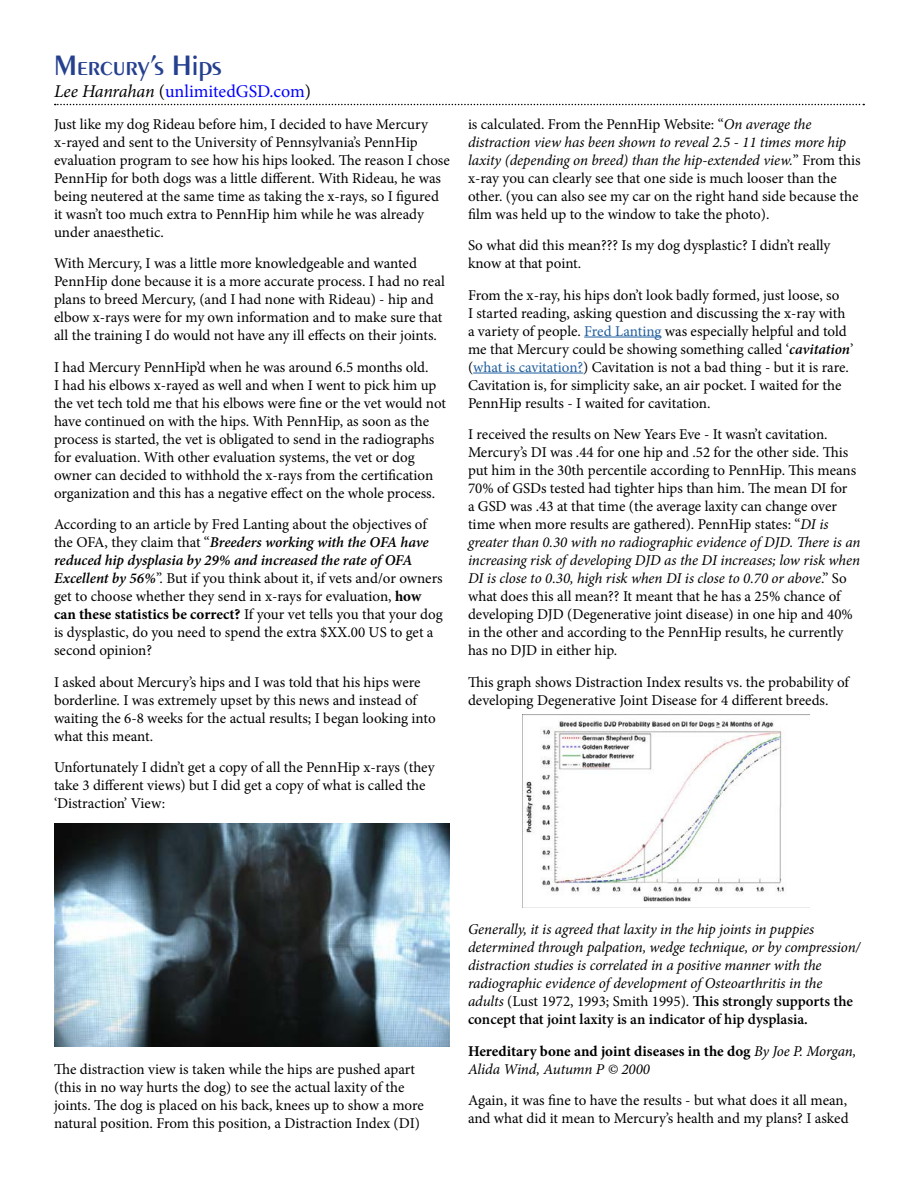
<style>
.page{position:relative;width:918px;height:1188px;background:#fff}
.page>*{position:absolute;margin:0;border:0;box-sizing:border-box;transform-origin:0 0}
.t1{font:600 30px "Peignot";color:#25408f}
.t2{font:18px "Minion Pro";color:#00f}
.t3{font:15px/18px "Minion Pro";color:#000}
.t4{font:italic 15px/18px "Minion Pro";letter-spacing:-.01em;color:#000}
.t5{font:700 15px/18px "Minion Pro";color:#000}
.s1{font-style:italic;color:#000}
.s2{color:#000}
.s3{font-weight:600;font-style:italic}
.s4{font-weight:700}
.s5{font-style:italic}
.s6{color:#215e9e}
.s7{font-style:normal}
.s8{font-weight:600;font-style:normal}
.s9{font-weight:400;font-style:italic}
</style>
<div class="page">
<svg style="left:55px;top:104px;width:809px;height:1px"></svg>
<hr style="left:584px;top:337px;width:78px;height:1px;background:#215e9e">
<hr style="left:473px;top:373px;width:110px;height:1px;background:#215e9e">
<img style="left:54px;top:824px;width:396px;height:222px">
<img style="left:523px;top:715px;width:264px;height:187px">
<h1 class="t1" style="left:54px;top:48px;width:169px">Mercury’s Hips</h1>
<p class="t2" style="left:54px;top:79px;width:259px"><span class="s1">Lee Hanrahan</span> <span class="s2">(</span>unlimitedGSD.com<span class="s2">)</span></p>
<p class="t3" style="left:54px;top:115px;width:397px">Just like my dog Rideau before him, I decided to have Mercury x-rayed and sent to the University of Pennsylvania’s PennHip evaluation program to see how his hips looked. The reason I chose PennHip for both dogs was a little different. With Rideau, he was being neutered at the same time as taking the x-rays, so I figured it wasn’t too much extra to PennHip him while he was already under anaesthetic.</p>
<p class="t3" style="left:54px;top:254px;width:392px">With Mercury, I was a little more knowledgeable and wanted PennHip done because it is a more accurate process. I had no real plans to breed Mercury, (and I had none with Rideau) - hip and elbow x-rays were for my own information and to make sure that all the training I do would not have any ill effects on their joints.</p>
<p class="t3" style="left:54px;top:358px;width:394px">I had Mercury PennHip’d when he was around 6.5 months old.<br>I had his elbows x-rayed as well and when I went to pick him up the vet tech told me that his elbows were fine or the vet would not have continued on with the hips. With PennHip, as soon as the process is started, the vet is obligated to send in the radiographs for evaluation. With other evaluation systems, the vet or dog owner can decided to withhold the x-rays from the certification organization and this has a negative effect on the whole process.</p>
<p class="t3" style="left:54px;top:515px;width:390px">According to an article by Fred Lanting about the objectives of the OFA, they claim that “<span class="s3">Breeders working with the OFA have reduced hip dysplasia by 29% and increased the rate of OFA Excellent by 56%</span>”. But if you think about it, if vets and/or owners get to choose whether they send in x-rays for evaluation, <span class="s4">how can these statistics be correct?</span> If your vet tells you that your dog is dysplastic, do you need to spend the extra $XX.00 US to get a second opinion?</p>
<p class="t3" style="left:54px;top:673px;width:383px">I asked about Mercury’s hips and I was told that his hips were borderline. I was extremely upset by this news and instead of waiting the 6-8 weeks for the actual results; I began looking into what this meant.</p>
<p class="t3" style="left:54px;top:758px;width:382px">Unfortunately I didn’t get a copy of all the PennHip x-rays (they take 3 different views) but I did get a copy of what is called the ‘Distraction’ View:</p>
<p class="t3" style="left:468px;top:115px;width:394px">is calculated. From the PennHip Website: “<span class="s5">On average the distraction view has been shown to reveal 2.5 - 11 times more hip laxity (depending on breed) than the hip-extended view.</span>” From this x-ray you can clearly see that one side is much looser than the other. (you can also see my car on the right hand side because the film was held up to the window to take the photo).</p>
<p class="t3" style="left:468px;top:236px;width:364px">So what did this mean??? Is my dog dysplastic? I didn’t really know at that point.</p>
<p class="t3" style="left:468px;top:286px;width:387px">From the x-ray, his hips don’t look badly formed, just loose, so<br>I started reading, asking question and discussing the x-ray with a variety of people. <span class="s6">Fred Lanting</span> was especially helpful and told me that Mercury could be showing something called ‘<span class="s3">cavitation</span>’ (<span class="s6">what is cavitation?</span>) Cavitation is not a bad thing - but it is rare.<br>Cavitation is, for simplicity sake, an air pocket. I waited for the PennHip results - I waited for cavitation.</p>
<p class="t3" style="left:468px;top:425px;width:394px">I received the results on New Years Eve - It wasn’t cavitation.<br>Mercury’s DI was .44 for one hip and .52 for the other side. This put him in the 30th percentile according to PennHip. This means 70% of GSDs tested had tighter hips than him. The mean DI for<br>a GSD was .43 at that time (the average laxity can change over time when more results are gathered). PennHip states: “<span class="s5">DI is greater than 0.30 with no radiographic evidence of DJD. There is an increasing risk of developing DJD as the DI increases; low risk when DI is close to 0.30, high risk when DI is close to 0.70 or above</span>.” So what does this all mean?? It meant that he has a 25% chance of developing DJD (Degenerative joint disease) in one hip and 40% in the other and according to the PennHip results, he currently has no DJD in either hip.</p>
<p class="t3" style="left:468px;top:673px;width:383px">This graph shows Distraction Index results vs. the probability of developing Degenerative Joint Disease for 4 different breeds.</p>
<p class="t3" style="left:54px;top:1060px;width:371px">The distraction view is taken while the hips are pushed apart (this in no way hurts the dog) to see the actual laxity of the joints. The dog is placed on his back, knees up to show a more natural position. From this position, a Distraction Index (DI)</p>
<p class="t4" style="left:468px;top:920px;width:394px">Generally, it is agreed that laxity in the hip joints in puppies determined through palpation, wedge technique, or by compression/ distraction studies is correlated in a positive manner with the radiographic evidence of development of Osteoarthritis in the adults <span class="s7">(Lust 1972, 1993; Smith 1995).</span> <span class="s8">This strongly supports the concept that joint laxity is an indicator of hip dysplasia.</span></p>
<p class="t5" style="left:468px;top:1042px;width:390px">Hereditary bone and joint diseases in the dog <span class="s9">By Joe P. Morgan,<br>Alida Wind, Autumn P © 2000</span></p>
<p class="t3" style="left:468px;top:1091px;width:382px">Again, it was fine to have the results - but what does it all mean, and what did it mean to Mercury’s health and my plans? I asked</p>
</div>
